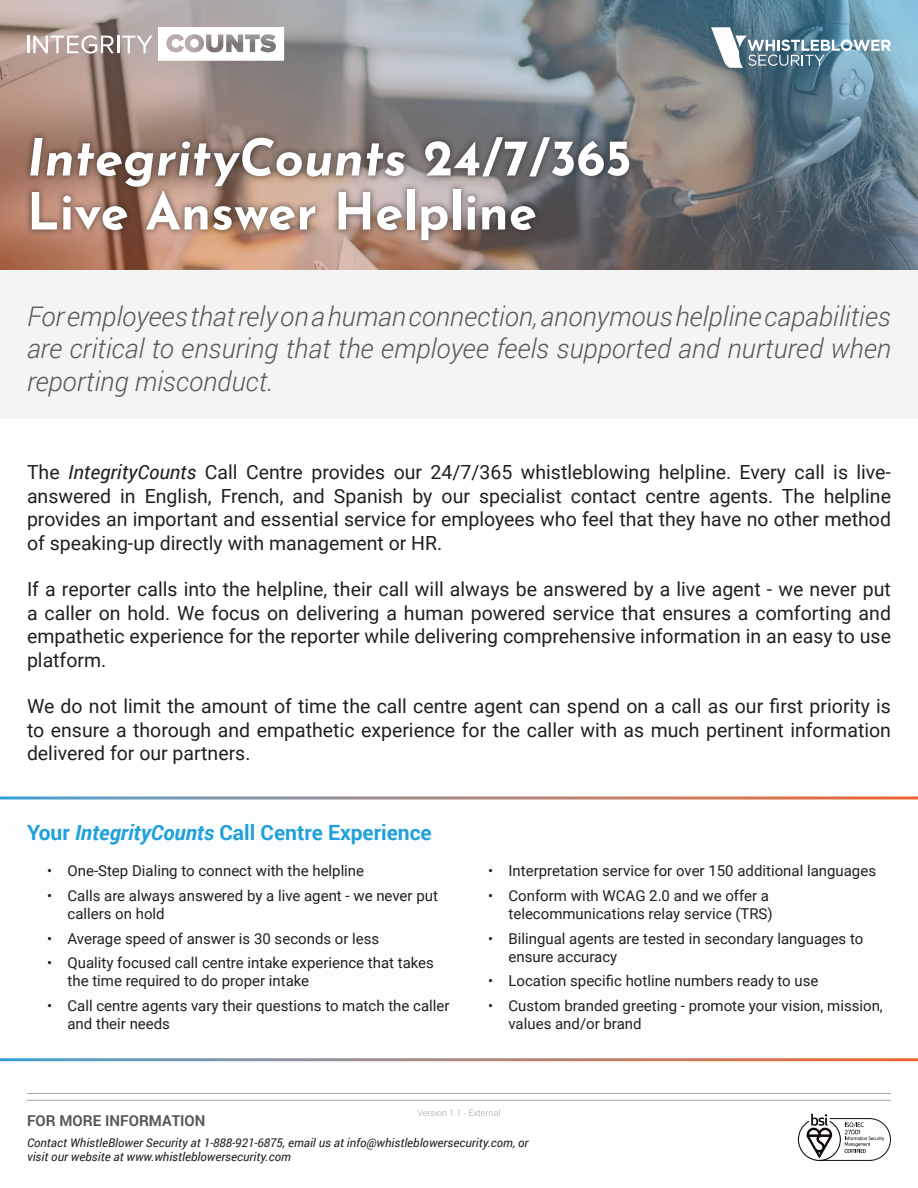
<style>
.page{position:relative;width:918px;height:1188px;background:#fff}
.page>*{position:absolute;margin:0;border:0;box-sizing:border-box;transform-origin:0 0}
.t1{font:italic 700 51px "Josefin Sans";color:#fff}
.t2{font:700 51px "Josefin Sans";color:#fff}
.t3{font:italic 300 27px/32.4px "Roboto";color:#585858;text-align:justify}
.t4{font:700 21px "Roboto";color:#20a1db}
.t5{font:19.5px/23.4px "Roboto";color:#231f20;text-align:justify}
.t6{font:15px/18px "Roboto";color:#231f20}
.t7{font:700 15px "Roboto";color:#585858}
.t8{font:italic 12px/14.4px "Roboto";color:#231f20}
.t9{font:300 9px "Roboto";color:#a2a3a3}
.s1{font-style:normal}
.s2{font-style:italic}
</style>
<div class="page">
<svg style="left:798px;top:1114px;width:93px;height:47px"></svg>
<hr style="left:27px;top:1100px;width:864px;height:1px;background:#a2a3a3">
<hr style="left:27px;top:1093px;width:864px;height:1px;background:#a2a3a3">
<div style="left:0;top:270px;width:918px;height:148px;background:#f3f4f4"></div>
<svg style="left:0;top:796px;width:918px;height:265px"></svg>
<img style="left:0;top:0;width:918px;height:270px">
<div style="left:24px;top:130px;width:612px;height:117px;background:#231f20;opacity:.6"></div>
<p class="t1" style="left:27px;top:114px;width:606px">IntegrityCounts <span class="s1">24/7/365</span></p>
<p class="t2" style="left:27px;top:174px;width:512px">Live Answer Helpline</p>
<p class="t3" style="left:27px;top:299px;width:865px">For employees that rely on a human connection, anonymous helpline capabilities are critical to ensuring that the employee feels supported and nurtured when reporting misconduct.</p>
<p class="t5" style="left:27px;top:460px;width:866px">The <span class="s2">IntegrityCounts</span> Call Centre provides our 24/7/365 whistleblowing helpline. Every call is live&shy;answered in English, French, and Spanish by our specialist contact centre agents. The helpline provides an important and essential service for employees who feel that they have no other method of speaking-up directly with management or HR.</p>
<p class="t5" style="left:27px;top:577px;width:866px">If a reporter calls into the helpline, their call will always be answered by a live agent - we never put a caller on hold. We focus on delivering a human powered service that ensures a comforting and empathetic experience for the reporter while delivering comprehensive information in an easy to use platform.</p>
<p class="t5" style="left:27px;top:694px;width:866px">We do not limit the amount of time the call centre agent can spend on a call as our first priority is to ensure a thorough and empathetic experience for the caller with as much pertinent information delivered for our partners.</p>
<p class="t4" style="left:27px;top:817px;width:406px">Your <span class="s2">IntegrityCounts</span> Call Centre Experience</p>
<p class="t6" style="left:47px;top:861px;width:318px">• One-Step Dialing to connect with the helpline</p>
<p class="t6" style="left:68px;top:886px;width:372px;text-indent:-20px">• Calls are always answered by a live agent - we never put callers on hold</p>
<p class="t6" style="left:47px;top:929px;width:334px">• Average speed of answer is 30 seconds or less</p>
<p class="t6" style="left:68px;top:953px;width:368px;text-indent:-20px">• Quality focused call centre intake experience that takes the time required to do proper intake</p>
<p class="t6" style="left:68px;top:996px;width:384px;text-indent:-20px">• Call centre agents vary their questions to match the caller and their needs</p>
<p class="t6" style="left:488px;top:861px;width:389px">• Interpretation service for over 150 additional languages</p>
<p class="t6" style="left:488px;top:886px;width:286px;text-align:right">• Conform with WCAG 2.0 and we offer a telecommunications relay service (TRS)</p>
<p class="t6" style="left:508px;top:929px;width:356px;text-indent:-20px">• Bilingual agents are tested in secondary languages to ensure accuracy</p>
<p class="t6" style="left:488px;top:971px;width:332px">• Location specific hotline numbers ready to use</p>
<p class="t6" style="left:508px;top:996px;width:376px;text-indent:-20px">• Custom branded greeting - promote your vision, mission, values and/or brand</p>
<p class="t9" style="left:417px;top:1107px;width:85px">Version 1.1 - External</p>
<p class="t7" style="left:27px;top:1110px;width:180px">FOR MORE INFORMATION</p>
<p class="t8" style="left:27px;top:1135px;width:503px">Contact WhistleBlower Security at 1-888-921-6875, email us at info@whistleblowersecurity.com, or visit our website at www.whistleblowersecurity.com</p>
</div>
